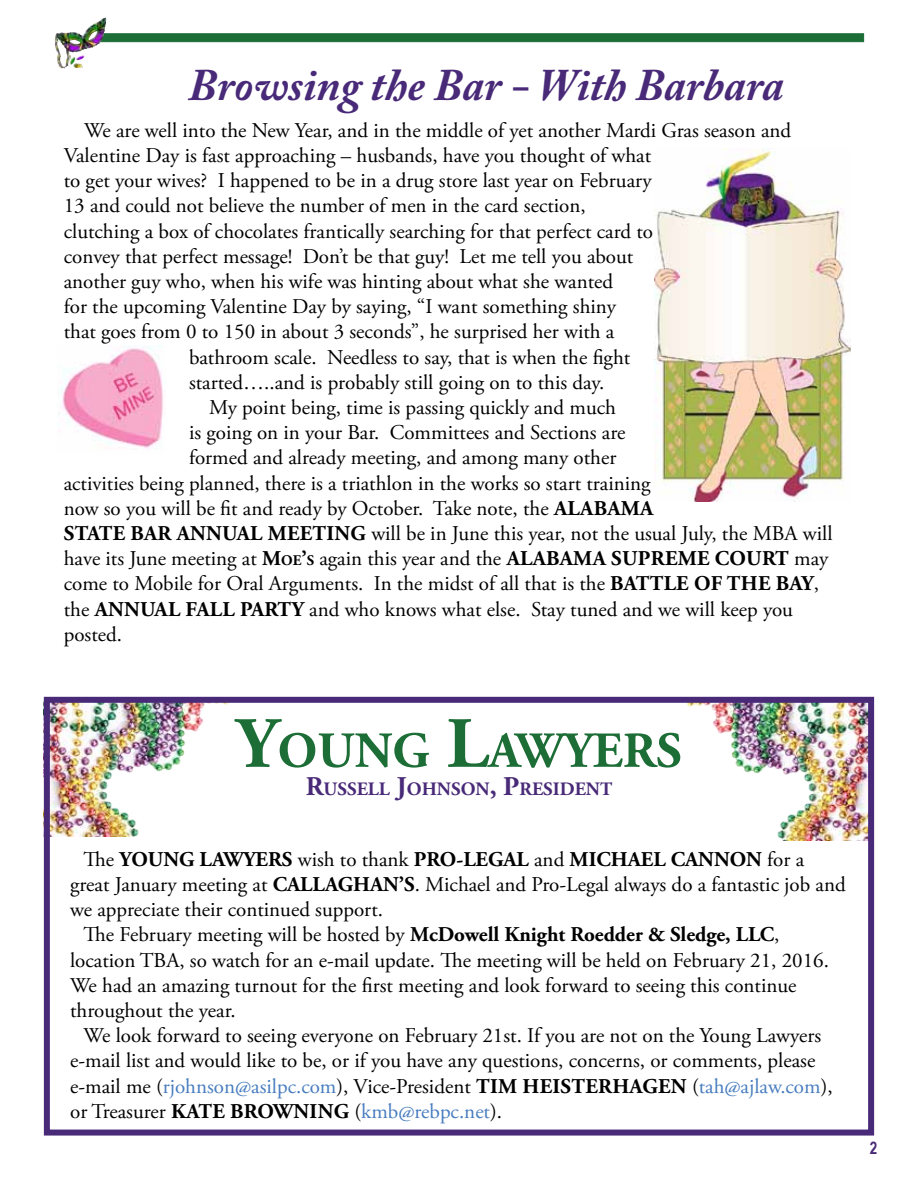
<style>
.page{position:relative;width:918px;height:1188px;background:#fff}
.page>*{position:absolute;margin:0;border:0;box-sizing:border-box;transform-origin:0 0}
.t1{font:700 50.4px "Adobe Garamond Pro";color:#1c6e36}
.t2{font:italic 700 45px "Adobe Caslon Pro";color:#492a78}
.t3{font:21px/25.2px "Adobe Garamond Pro";color:#000}
.t4{font:700 21px "Adobe Garamond Pro";color:#000}
.t5{font:21px "Adobe Garamond Pro";color:#487dbf}
.t6{font:700 18.9px "Adobe Garamond Pro";color:#492a78}
.t7{font:700 17.4px "Arial Narrow";color:#492a78;scale:.95 1}
.s1{font-weight:700}
.s2{font-weight:700;font-size:14.7px}
.s3{font-weight:400}
.s4{font-size:72px}
.s5{font-size:27px}
.s6{color:#487dbf}
.s7{font-weight:700;color:#000}
.s8{color:#000}
</style>
<div class="page">
<div style="left:99px;top:33px;width:765px;height:9px;background:#1c6e36;border:1px solid #1c6e36"></div>
<img style="left:54px;top:18px;width:52px;height:50px">
<img style="left:686px;top:704px;width:181px;height:136px">
<img style="left:51px;top:704px;width:177px;height:133px">
<div style="left:44px;top:697px;width:830px;height:439px;border:6px solid #492a78"></div>
<img style="left:655px;top:148px;width:196px;height:353px">
<img style="left:58px;top:346px;width:105px;height:104px">
<h2 class="t2" style="left:189px;top:58px;width:597px">Browsing the Bar - With Barbara</h2>
<p class="t3" style="left:84px;top:118px;width:709px">We are well into the New Year, and in the middle of yet another Mardi Gras season and</p>
<p class="t3" style="left:64px;top:143px;width:589px">Valentine Day is fast approaching – husbands, have you thought of what</p>
<p class="t3" style="left:64px;top:169px;width:589px">to get your wives? I happened to be in a drug store last year on February</p>
<p class="t3" style="left:64px;top:194px;width:523px">13 and could not believe the number of men in the card section,</p>
<p class="t3" style="left:64px;top:219px;width:591px">clutching a box of chocolates frantically searching for that perfect card to</p>
<p class="t3" style="left:64px;top:244px;width:571px">convey that perfect message! Don’t be that guy! Let me tell you about</p>
<p class="t3" style="left:64px;top:269px;width:551px">another guy who, when his wife was hinting about what she wanted</p>
<p class="t3" style="left:64px;top:295px;width:554px">for the upcoming Valentine Day by saying, “I want something shiny</p>
<p class="t3" style="left:64px;top:320px;width:552px">that goes from 0 to 150 in about 3 seconds”, he surprised her with a</p>
<p class="t3" style="left:189px;top:345px;width:443px">bathroom scale. Needless to say, that is when the fight</p>
<p class="t3" style="left:189px;top:370px;width:417px">started…..and is probably still going on to this day.</p>
<p class="t3" style="left:209px;top:395px;width:408px">My point being, time is passing quickly and much</p>
<p class="t3" style="left:189px;top:421px;width:438px">is going on in your Bar. Committees and Sections are</p>
<p class="t3" style="left:189px;top:446px;width:429px">formed and already meeting, and among many other</p>
<p class="t3" style="left:64px;top:471px;width:588px">activities being planned, there is a triathlon in the works so start training</p>
<p class="t3" style="left:64px;top:496px;width:591px">now so you will be fit and ready by October. Take note, the <span class="s1">ALABAMA</span></p>
<p class="t4" style="left:64px;top:521px;width:130px">STATE BAR ANNU</p>
<p class="t4" style="left:237px;top:521px;width:46px">AL MEETIN</p>
<p class="t3" style="left:64px;top:521px;width:770px;text-indent:287px"><span class="s1">G</span> will be in June this year, not the usual July, the MBA will have its June meeting at <span class="s1">M</span><span class="s2">OE</span><span class="s1">’</span><span class="s2">S</span> again this year and the <span class="s1">ALABAMA SUPREME COURT</span> may come to Mobile for Oral Arguments. In the midst of all that is the <span class="s1">BATTLE</span></p>
<p class="t4" style="left:694px;top:571px;width:49px">OF THE</p>
<p class="t4" style="left:776px;top:571px;width:45px">BAY<span class="s3">,</span></p>
<p class="t4" style="left:64px;top:597px;width:48px"><span class="s3">the</span> ANNU</p>
<p class="t3" style="left:155px;top:597px;width:640px"><span class="s1">AL FALL PARTY</span> and who knows what else. Stay tuned and we will keep you</p>
<p class="t3" style="left:64px;top:622px;width:60px">posted.</p>
<h1 class="t1" style="left:236px;top:721px;width:447px"><span class="s4">Y</span>OUNG <span class="s4">L</span>AWYERS</h1>
<p class="t6" style="left:306px;top:778px;width:308px"><span class="s5">R</span>USSELL <span class="s5">J</span>OHNSON<span class="s5">, P</span>RESIDENT</p>
<p class="t4" style="left:84px;top:847px;width:722px"><span class="s3">The</span> YOUNG LAWYERS <span class="s3">wish to thank</span> PRO -LEGAL <span class="s3">and</span> MICHAEL CANNON <span class="s3">for a</span></p>
<p class="t3" style="left:70px;top:872px;width:777px">great January meeting at <span class="s1">CALLAGHAN’S</span>. Michael and Pro-Legal always do a fantastic job and</p>
<p class="t3" style="left:70px;top:898px;width:315px">we appreciate their continued support.</p>
<p class="t3" style="left:84px;top:923px;width:697px">The February meeting will be hosted by <span class="s1">MCDOWELL KNIGHT ROEDDER &amp; SLEDGE, LLC</span>,</p>
<p class="t3" style="left:70px;top:948px;width:760px">location TBA, so watch for an e-mail update. The meeting will be held on February 21, 2016.</p>
<p class="t3" style="left:70px;top:973px;width:728px">We had an amazing turnout for the first meeting and look forward to seeing this continue</p>
<p class="t3" style="left:70px;top:998px;width:167px">throughout the year.</p>
<p class="t3" style="left:84px;top:1024px;width:739px">We look forward to seeing everyone on February 21st. If you are not on the Young Lawyers</p>
<p class="t3" style="left:70px;top:1049px;width:747px">e-mail list and would like to be, or if you have any questions, concerns, or comments, please</p>
<p class="t3" style="left:70px;top:1074px;width:483px">e-mail me (<span class="s6">rjohnson@asilpc.com</span>), Vice-President <span class="s1">TIM HEISTE</span></p>
<p class="t5" style="left:598px;top:1073px;width:236px"><span class="s7">RHAGEN</span> <span class="s8">(</span>tah@ajlaw.com<span class="s8">),</span></p>
<p class="t3" style="left:70px;top:1099px;width:220px">or Treasurer <span class="s1">KATE BROWNIN</span></p>
<p class="t5" style="left:334px;top:1099px;width:170px"><span class="s7">G</span> <span class="s8">(</span>kmb@rebpc.net<span class="s8">).</span></p>
<p class="t7" style="left:870px;top:1135px;width:9px">2</p>
</div>
